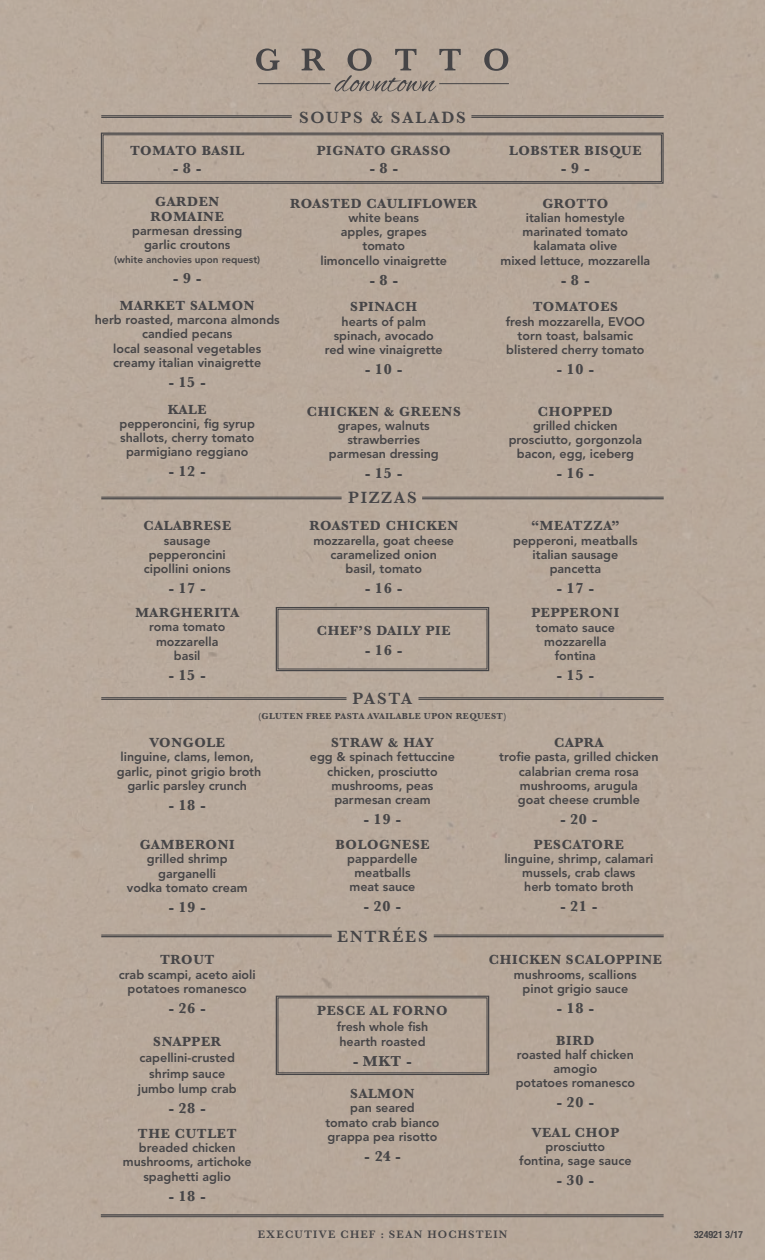
<style>
.page{position:relative;width:765px;height:1260px;background:#b8a99b}
.page>*{position:absolute;margin:0;border:0;box-sizing:border-box;transform-origin:0 0}
.t1{font:600 16.88px "Baskerville";letter-spacing:.1em;color:#464547}
.t2{font:700 15px "Baskerville";letter-spacing:.05em;color:#464547}
.t3{font:700 13.75px/14.2px "Baskerville";letter-spacing:.05em;color:#464547;text-align:center}
.t4{font:800 12.5px/14.2px "Avenir";color:#464547;text-align:center}
.t5{font:600 11.25px "Baskerville";letter-spacing:.1em;color:#464547}
.t6{font:800 10px "Avenir";color:#464547}
.t7{font:700 condensed 10px "Helvetica Neue";color:#464547}
.t8{font:700 9px "Baskerville";letter-spacing:.05em;color:#464547}
</style>
<div class="page">
<hr style="left:101px;top:117px;width:191px;height:1px;background:#464547">
<hr style="left:101px;top:115px;width:191px;height:1px;background:#464547">
<hr style="left:471px;top:117px;width:193px;height:1px;background:#464547">
<hr style="left:471px;top:115px;width:193px;height:1px;background:#464547">
<hr style="left:101px;top:498px;width:241px;height:1px;background:#464547">
<hr style="left:101px;top:497px;width:241px;height:1px;background:#464547">
<hr style="left:422px;top:498px;width:242px;height:1px;background:#464547">
<hr style="left:422px;top:497px;width:242px;height:1px;background:#464547">
<hr style="left:101px;top:699px;width:246px;height:1px;background:#464547">
<hr style="left:101px;top:697px;width:246px;height:1px;background:#464547">
<hr style="left:418px;top:699px;width:246px;height:1px;background:#464547">
<hr style="left:418px;top:697px;width:246px;height:1px;background:#464547">
<hr style="left:101px;top:936px;width:231px;height:1px;background:#464547">
<hr style="left:101px;top:935px;width:231px;height:1px;background:#464547">
<hr style="left:434px;top:936px;width:230px;height:1px;background:#464547">
<hr style="left:434px;top:935px;width:230px;height:1px;background:#464547">
<svg style="left:100px;top:132px;width:564px;height:52px"></svg>
<div style="left:103px;top:135px;width:559px;height:47px;border:1px solid #464547"></div>
<svg style="left:256px;top:49px;width:23px;height:22px"></svg>
<svg style="left:302px;top:49px;width:23px;height:21px"></svg>
<svg style="left:484px;top:49px;width:24px;height:22px"></svg>
<svg style="left:335px;top:49px;width:126px;height:42px"></svg>
<hr style="left:258px;top:83px;width:73px;height:1px;background:#464547">
<hr style="left:439px;top:83px;width:70px;height:1px;background:#464547">
<svg style="left:275px;top:606px;width:215px;height:66px"></svg>
<div style="left:278px;top:609px;width:209px;height:60px;border:1px solid #464547"></div>
<hr style="left:101px;top:1214px;width:563px;height:2px;background:#464547">
<hr style="left:101px;top:1216px;width:563px;height:1px;background:#464547">
<svg style="left:275px;top:995px;width:215px;height:81px"></svg>
<div style="left:278px;top:998px;width:209px;height:75px;border:1px solid #464547"></div>
<p class="t3" style="left:130px;top:144px;width:116px">TOMATO BASIL</p>
<p class="t2" style="left:173px;top:158px;width:30px">- 8 -</p>
<p class="t3" style="left:151px;top:195px;width:75px">GARDEN<br>ROMAINE</p>
<p class="t4" style="left:132px;top:223px;width:111px">parmesan dressing garlic croutons</p>
<p class="t6" style="left:114px;top:254px;width:147px">(white anchovies upon request)</p>
<p class="t2" style="left:173px;top:268px;width:30px">- 9 -</p>
<p class="t3" style="left:120px;top:298px;width:136px">MARKET SALMON</p>
<p class="t4" style="left:95px;top:313px;width:187px">herb roasted, marcona almonds candied pecans<br>local seasonal vegetables creamy italian vinaigrette</p>
<p class="t2" style="left:169px;top:372px;width:39px">- 15 -</p>
<p class="t3" style="left:168px;top:402px;width:41px">KALE</p>
<p class="t4" style="left:120px;top:416px;width:137px">pepperoncini, fig syrup shallots, cherry tomato parmigiano reggiano</p>
<p class="t2" style="left:169px;top:461px;width:39px">- 12 -</p>
<p class="t3" style="left:143px;top:519px;width:89px">CALABRESE</p>
<p class="t4" style="left:144px;top:533px;width:89px">sausage pepperoncini cipollini onions</p>
<p class="t2" style="left:169px;top:578px;width:39px">- 17 -</p>
<p class="t3" style="left:135px;top:606px;width:105px">MARGHERITA</p>
<p class="t4" style="left:149px;top:620px;width:78px">roma tomato mozzarella basil</p>
<p class="t2" style="left:169px;top:665px;width:39px">- 15 -</p>
<h1 class="t1" style="left:299px;top:106px;width:168px">SOUPS &amp; SALADS</h1>
<p class="t3" style="left:317px;top:144px;width:135px">PIGNATO GRASSO</p>
<p class="t2" style="left:370px;top:158px;width:30px">- 8 -</p>
<p class="t3" style="left:290px;top:196px;width:188px">ROASTED CAULIFLOWER</p>
<p class="t4" style="left:320px;top:211px;width:128px">white beans<br>apples, grapes tomato<br>limoncello vinaigrette</p>
<p class="t2" style="left:370px;top:269px;width:30px">- 8 -</p>
<p class="t3" style="left:350px;top:300px;width:68px">SPINACH</p>
<p class="t4" style="left:325px;top:314px;width:120px">hearts of palm spinach, avocado red wine vinaigrette</p>
<p class="t2" style="left:365px;top:359px;width:39px">- 10 -</p>
<p class="t3" style="left:307px;top:404px;width:155px">CHICKEN &amp; GREENS</p>
<p class="t4" style="left:329px;top:419px;width:111px">grapes, walnuts strawberries parmesan dressing</p>
<p class="t2" style="left:365px;top:463px;width:39px">- 15 -</p>
<h1 class="t1" style="left:348px;top:486px;width:70px">PIZZAS</h1>
<p class="t3" style="left:309px;top:519px;width:150px">ROASTED CHICKEN</p>
<p class="t4" style="left:313px;top:533px;width:142px">mozzarella, goat cheese caramelized onion<br>basil, tomato</p>
<p class="t2" style="left:365px;top:578px;width:39px">- 16 -</p>
<p class="t3" style="left:317px;top:624px;width:135px">CHEF’S DAILY PIE</p>
<p class="t2" style="left:365px;top:640px;width:39px">- 16 -</p>
<h1 class="t1" style="left:353px;top:686px;width:61px">PASTA</h1>
<p class="t3" style="left:509px;top:144px;width:134px">LOBSTER BISQUE</p>
<p class="t2" style="left:561px;top:158px;width:30px">- 9 -</p>
<p class="t3" style="left:542px;top:196px;width:68px">GROTTO</p>
<p class="t4" style="left:501px;top:211px;width:151px">italian homestyle marinated tomato kalamata olive<br>mixed lettuce, mozzarella</p>
<p class="t2" style="left:561px;top:269px;width:30px">- 8 -</p>
<p class="t3" style="left:533px;top:300px;width:87px">TOMATOES</p>
<p class="t4" style="left:506px;top:314px;width:141px">fresh mozzarella, EVOO torn toast, balsamic blistered cherry tomato</p>
<p class="t2" style="left:557px;top:359px;width:39px">- 10 -</p>
<p class="t3" style="left:538px;top:404px;width:77px">CHOPPED</p>
<p class="t4" style="left:509px;top:419px;width:135px">grilled chicken prosciutto, gorgonzola bacon, egg, iceberg</p>
<p class="t2" style="left:557px;top:463px;width:39px">- 16 -</p>
<p class="t3" style="left:531px;top:519px;width:90px">“MEATZZA”</p>
<p class="t4" style="left:513px;top:533px;width:126px">pepperoni, meatballs italian sausage pancetta</p>
<p class="t2" style="left:557px;top:578px;width:39px">- 17 -</p>
<p class="t3" style="left:532px;top:606px;width:89px">PEPPERONI</p>
<p class="t4" style="left:536px;top:620px;width:80px">tomato sauce mozzarella fontina</p>
<p class="t2" style="left:557px;top:665px;width:39px">- 15 -</p>
<p class="t8" style="left:258px;top:710px;width:250px">(GLUTEN FREE PASTA AVAILABLE UPON REQUEST)</p>
<p class="t3" style="left:149px;top:736px;width:77px">VONGOLE</p>
<p class="t4" style="left:117px;top:750px;width:146px">linguine, clams, lemon, garlic, pinot grigio broth garlic parsley crunch</p>
<p class="t2" style="left:169px;top:795px;width:39px">- 18 -</p>
<p class="t3" style="left:140px;top:838px;width:97px">GAMBERONI</p>
<p class="t4" style="left:127px;top:852px;width:122px">grilled shrimp garganelli<br>vodka tomato cream</p>
<p class="t2" style="left:169px;top:897px;width:39px">- 19 -</p>
<p class="t3" style="left:160px;top:953px;width:56px">TROUT</p>
<p class="t4" style="left:119px;top:967px;width:139px">crab scampi, aceto aioli potatoes romanesco</p>
<p class="t2" style="left:169px;top:998px;width:39px">- 26 -</p>
<p class="t3" style="left:153px;top:1035px;width:69px">SNAPPER</p>
<p class="t4" style="left:138px;top:1050px;width:100px;line-height:15.8px">capellini-crusted shrimp sauce jumbo lump crab</p>
<p class="t2" style="left:169px;top:1098px;width:39px">- 28 -</p>
<p class="t3" style="left:138px;top:1126px;width:100px">THE CUTLET</p>
<p class="t4" style="left:123px;top:1141px;width:130px">breaded chicken mushrooms, artichoke spaghetti aglio</p>
<p class="t2" style="left:169px;top:1185px;width:39px">- 18 -</p>
<p class="t3" style="left:331px;top:736px;width:104px">STRAW &amp; HAY</p>
<p class="t4" style="left:310px;top:750px;width:147px">egg &amp; spinach fettuccine chicken, prosciutto mushrooms, peas parmesan cream</p>
<p class="t2" style="left:364px;top:809px;width:39px">- 19 -</p>
<p class="t3" style="left:335px;top:837px;width:96px">BOLOGNESE</p>
<p class="t4" style="left:347px;top:851px;width:72px">pappardelle meatballs meat sauce</p>
<p class="t2" style="left:364px;top:896px;width:39px">- 20 -</p>
<h1 class="t1" style="left:337px;top:925px;width:92px">ENTRÉES</h1>
<p class="t3" style="left:317px;top:1003px;width:132px">PESCE AL FORNO</p>
<p class="t4" style="left:337px;top:1018px;width:93px;line-height:15.8px;text-align:left">fresh whole fish hearth roasted</p>
<p class="t2" style="left:353px;top:1051px;width:60px">- MKT -</p>
<p class="t3" style="left:350px;top:1087px;width:66px">SALMON</p>
<p class="t4" style="left:325px;top:1101px;width:116px">pan seared<br>tomato crab bianco grappa pea risotto</p>
<p class="t2" style="left:364px;top:1145px;width:38px">- 24 -</p>
<p class="t3" style="left:554px;top:736px;width:51px">CAPRA</p>
<p class="t4" style="left:499px;top:750px;width:161px">trofie pasta, grilled chicken calabrian crema rosa mushrooms, arugula<br>goat cheese crumble</p>
<p class="t2" style="left:560px;top:809px;width:39px">- 20 -</p>
<p class="t3" style="left:534px;top:837px;width:91px">PESCATORE</p>
<p class="t4" style="left:504px;top:851px;width:151px">linguine, shrimp, calamari mussels, crab claws<br>herb tomato broth</p>
<p class="t2" style="left:560px;top:896px;width:39px">- 21 -</p>
<p class="t3" style="left:489px;top:953px;width:175px">CHICKEN SCALOPPINE</p>
<p class="t4" style="left:514px;top:967px;width:124px">mushrooms, scallions pinot grigio sauce</p>
<p class="t2" style="left:557px;top:998px;width:39px">- 18 -</p>
<p class="t3" style="left:556px;top:1033px;width:40px">BIRD</p>
<p class="t4" style="left:516px;top:1047px;width:121px">roasted half chicken amogio<br>potatoes romanesco</p>
<p class="t2" style="left:557px;top:1092px;width:39px">- 20 -</p>
<p class="t3" style="left:532px;top:1125px;width:89px">VEAL CHOP</p>
<p class="t4" style="left:519px;top:1139px;width:114px">prosciutto<br>fontina, sage sauce</p>
<p class="t2" style="left:557px;top:1170px;width:39px">- 30 -</p>
<p class="t5" style="left:258px;top:1226px;width:251px">EXECUTIVE CHEF : SEAN HOCHSTEIN</p>
<p class="t7" style="left:694px;top:1226px;width:50px">324921 3/17</p>
</div>
